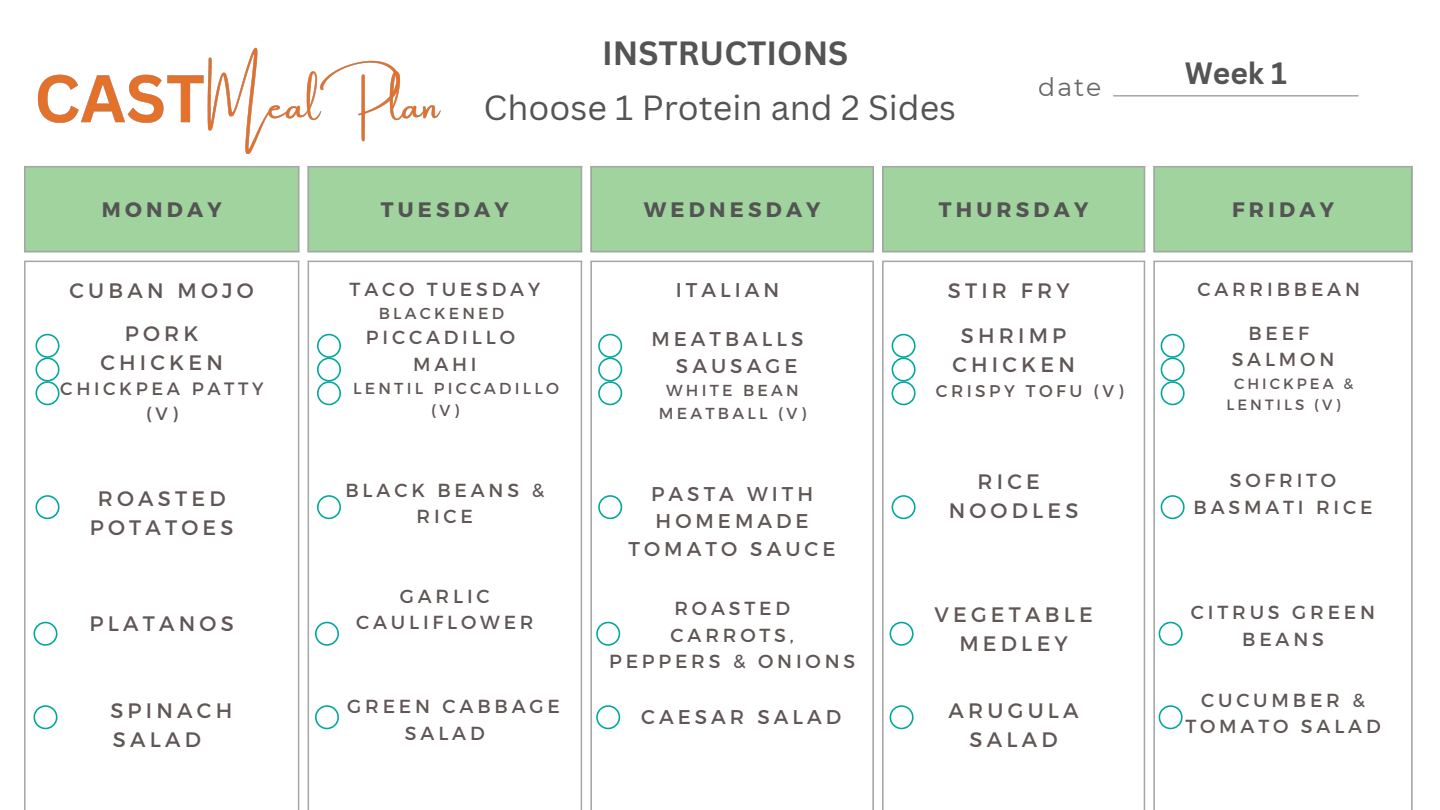
<style>
.page{position:relative;width:1440px;height:810px;background:#fff}
.page>*{position:absolute;margin:0;border:0;box-sizing:border-box;transform-origin:0 0}
.t1{font:34px "Canva Sans";color:#545454}
.t2{font:700 32.7px "Canva Sans";color:#545454}
.t3{font:700 30px "Canva Sans";color:#545454}
.t4{font:25.1px "Montserrat";color:#545454}
.t5{font:20.9px/29px "Montserrat";letter-spacing:.2em;color:#605656;text-align:center}
.t6{font:700 20.9px "Montserrat";letter-spacing:.2em;color:#545454}
.t7{font:19.9px/27.7px "Montserrat";letter-spacing:.2em;color:#605656;text-align:center}
.t8{font:18.9px/26.4px "Montserrat";letter-spacing:.2em;color:#605656;text-align:center}
.t9{font:17.9px/24.8px "Montserrat";letter-spacing:.2em;color:#605656;text-align:center}
.t10{font:16.9px "Montserrat";letter-spacing:.2em;color:#605656}
.t11{font:15.9px/22.2px "Montserrat";letter-spacing:.2em;color:#605656}
.t12{font:14.9px/20.9px "Montserrat";letter-spacing:.2em;color:#605656}
</style>
<div class="page">
<hr style="left:1114px;top:95px;width:244px;height:2px;background:#a6a6a6">
<div style="left:26px;top:166px;width:1385px;height:86px;background:#a0d39d"></div>
<hr style="left:24px;top:167px;width:2px;height:84px;background:#a6a6a6">
<hr style="left:298px;top:167px;width:1px;height:84px;background:#a6a6a6">
<hr style="left:24px;top:166px;width:275px;height:1px;background:#a6a6a6">
<hr style="left:24px;top:251px;width:275px;height:1px;background:#a6a6a6">
<hr style="left:308px;top:167px;width:1px;height:84px;background:#a6a6a6">
<hr style="left:581px;top:167px;width:1px;height:84px;background:#a6a6a6">
<hr style="left:308px;top:166px;width:274px;height:1px;background:#a6a6a6">
<hr style="left:308px;top:251px;width:274px;height:1px;background:#a6a6a6">
<hr style="left:590px;top:167px;width:2px;height:84px;background:#a6a6a6">
<hr style="left:872px;top:167px;width:2px;height:84px;background:#a6a6a6">
<hr style="left:590px;top:166px;width:284px;height:1px;background:#a6a6a6">
<hr style="left:590px;top:251px;width:284px;height:1px;background:#a6a6a6">
<hr style="left:882px;top:167px;width:2px;height:84px;background:#a6a6a6">
<hr style="left:1144px;top:167px;width:1px;height:84px;background:#a6a6a6">
<hr style="left:882px;top:166px;width:263px;height:1px;background:#a6a6a6">
<hr style="left:882px;top:251px;width:263px;height:1px;background:#a6a6a6">
<hr style="left:1153px;top:167px;width:2px;height:84px;background:#a6a6a6">
<hr style="left:1411px;top:167px;width:2px;height:84px;background:#a6a6a6">
<hr style="left:1153px;top:166px;width:260px;height:1px;background:#a6a6a6">
<hr style="left:1153px;top:251px;width:260px;height:1px;background:#a6a6a6">
<hr style="left:24px;top:262px;width:2px;height:548px;background:#a6a6a6">
<hr style="left:298px;top:262px;width:1px;height:548px;background:#a6a6a6">
<hr style="left:24px;top:261px;width:275px;height:1px;background:#a6a6a6">
<hr style="left:24px;top:809px;width:275px;height:1px;background:#a6a6a6">
<hr style="left:308px;top:262px;width:1px;height:548px;background:#a6a6a6">
<hr style="left:581px;top:262px;width:1px;height:548px;background:#a6a6a6">
<hr style="left:308px;top:261px;width:274px;height:1px;background:#a6a6a6">
<hr style="left:308px;top:809px;width:274px;height:1px;background:#a6a6a6">
<hr style="left:590px;top:262px;width:2px;height:548px;background:#a6a6a6">
<hr style="left:872px;top:262px;width:2px;height:548px;background:#a6a6a6">
<hr style="left:590px;top:261px;width:284px;height:1px;background:#a6a6a6">
<hr style="left:590px;top:809px;width:284px;height:1px;background:#a6a6a6">
<hr style="left:882px;top:262px;width:2px;height:548px;background:#a6a6a6">
<hr style="left:1144px;top:262px;width:1px;height:548px;background:#a6a6a6">
<hr style="left:882px;top:261px;width:263px;height:1px;background:#a6a6a6">
<hr style="left:882px;top:809px;width:263px;height:1px;background:#a6a6a6">
<hr style="left:1153px;top:262px;width:2px;height:548px;background:#a6a6a6">
<hr style="left:1411px;top:262px;width:2px;height:548px;background:#a6a6a6">
<hr style="left:1153px;top:261px;width:260px;height:1px;background:#a6a6a6">
<hr style="left:1153px;top:809px;width:260px;height:1px;background:#a6a6a6">
<svg style="left:36px;top:495px;width:24px;height:24px"></svg>
<svg style="left:33px;top:622px;width:24px;height:24px"></svg>
<svg style="left:36px;top:334px;width:24px;height:71px"></svg>
<svg style="left:33px;top:705px;width:24px;height:24px"></svg>
<svg style="left:317px;top:495px;width:24px;height:24px"></svg>
<svg style="left:315px;top:622px;width:24px;height:24px"></svg>
<svg style="left:317px;top:334px;width:24px;height:71px"></svg>
<svg style="left:315px;top:705px;width:24px;height:24px"></svg>
<svg style="left:598px;top:495px;width:24px;height:24px"></svg>
<svg style="left:596px;top:622px;width:24px;height:24px"></svg>
<svg style="left:598px;top:334px;width:24px;height:71px"></svg>
<svg style="left:596px;top:705px;width:24px;height:24px"></svg>
<svg style="left:892px;top:495px;width:24px;height:24px"></svg>
<svg style="left:890px;top:622px;width:24px;height:24px"></svg>
<svg style="left:892px;top:334px;width:24px;height:71px"></svg>
<svg style="left:890px;top:705px;width:24px;height:24px"></svg>
<svg style="left:1161px;top:495px;width:24px;height:24px"></svg>
<svg style="left:1159px;top:622px;width:24px;height:24px"></svg>
<svg style="left:1161px;top:334px;width:24px;height:71px"></svg>
<svg style="left:1159px;top:705px;width:24px;height:24px"></svg>
<img style="left:37px;top:47px;width:404px;height:120px">
<p class="t2" style="left:602px;top:30px;width:248px">INSTRUCTIONS</p>
<p class="t1" style="left:484px;top:84px;width:474px">Choose 1 Protein and 2 Sides</p>
<h3 class="t4" style="left:1039px;top:71px;width:64px">date</h3>
<p class="t3" style="left:1185px;top:52px;width:104px">Week 1</p>
<p class="t6" style="left:102px;top:196px;width:121px">MONDAY</p>
<p class="t6" style="left:381px;top:196px;width:129px">TUESDAY</p>
<p class="t6" style="left:644px;top:196px;width:178px">WEDNESDAY</p>
<p class="t6" style="left:939px;top:196px;width:151px">THURSDAY</p>
<p class="t6" style="left:1232px;top:196px;width:103px">FRIDAY</p>
<p class="t5" style="left:70px;top:275px;width:186px">CUBAN MOJO</p>
<p class="t5" style="left:125px;top:318px;width:75px">PORK</p>
<p class="t5" style="left:100px;top:347px;width:124px">CHICKEN</p>
<p class="t9" style="left:60px;top:376px;width:205px">CHICKPEA PATTY (V)</p>
<p class="t5" style="left:90px;top:483px;width:145px">ROASTED<br>POTATOES</p>
<p class="t5" style="left:90px;top:608px;width:146px">PLATANOS</p>
<p class="t5" style="left:110px;top:695px;width:123px;text-align:left">SPINACH<br>SALAD</p>
<p class="t8" style="left:350px;top:275px;width:192px">TACO TUESDAY</p>
<p class="t11" style="left:379px;top:301px;width:127px">BLACKENED</p>
<p class="t8" style="left:366px;top:323px;width:150px">PICCADILLO</p>
<p class="t8" style="left:413px;top:350px;width:65px">MAHI</p>
<p class="t11" style="left:431px;top:376px;width:129px;text-indent:-78px">LENTIL PICCADILLO (V)</p>
<p class="t8" style="left:345px;top:476px;width:200px">BLACK BEANS &amp;<br>RICE</p>
<p class="t8" style="left:356px;top:582px;width:179px">GARLIC<br>CAULIFLOWER</p>
<p class="t8" style="left:405px;top:693px;width:156px;text-align:left;text-indent:-58px">GREEN CABBAGE<br>SALAD</p>
<p class="t7" style="left:676px;top:275px;width:105px">ITALIAN</p>
<p class="t7" style="left:651px;top:324px;width:154px">MEATBALLS</p>
<p class="t7" style="left:676px;top:351px;width:123px">SAUSAGE</p>
<p class="t11" style="left:659px;top:379px;width:149px;text-align:center">WHITE BEAN<br>MEATBALL (V)</p>
<p class="t7" style="left:629px;top:479px;width:208px">PASTA WITH<br>HOMEMADE<br>TOMATO SAUCE</p>
<p class="t8" style="left:609px;top:595px;width:248px">ROASTED<br>CARROTS,<br>PEPPERS &amp; ONIONS</p>
<p class="t7" style="left:641px;top:702px;width:202px">CAESAR SALAD</p>
<p class="t5" style="left:948px;top:275px;width:123px">STIR FRY</p>
<p class="t5" style="left:961px;top:320px;width:107px">SHRIMP</p>
<p class="t5" style="left:952px;top:349px;width:124px">CHICKEN</p>
<p class="t10" style="left:936px;top:380px;width:189px">CRISPY TOFU (V)</p>
<p class="t5" style="left:978px;top:466px;width:64px">RICE</p>
<p class="t5" style="left:949px;top:495px;width:131px">NOODLES</p>
<p class="t5" style="left:934px;top:599px;width:160px">VEGETABLE<br>MEDLEY</p>
<p class="t5" style="left:949px;top:695px;width:132px">ARUGULA<br>SALAD</p>
<p class="t8" style="left:1197px;top:275px;width:164px">CARRIBBEAN</p>
<p class="t8" style="left:1248px;top:319px;width:62px">BEEF</p>
<p class="t8" style="left:1232px;top:346px;width:104px">SALMON</p>
<p class="t12" style="left:1226px;top:372px;width:129px;text-indent:8px">CHICKPEA &amp;<br>LENTILS (V)</p>
<p class="t8" style="left:1194px;top:467px;width:181px">SOFRITO<br>BASMATI RICE</p>
<p class="t8" style="left:1191px;top:599px;width:186px">CITRUS GREEN<br>BEANS</p>
<p class="t8" style="left:1185px;top:686px;width:197px">CUCUMBER &amp;<br>TOMATO SALAD</p>
</div>
